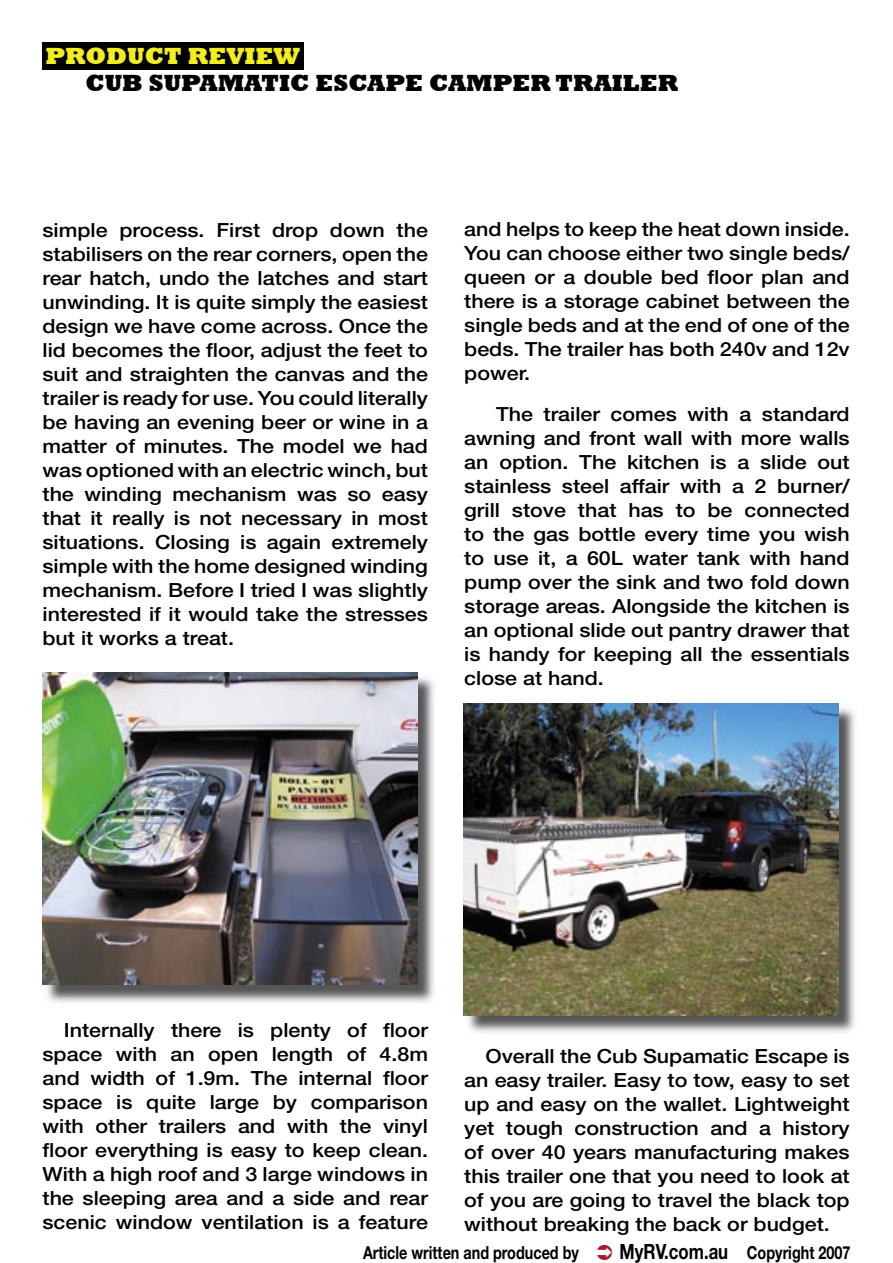
<style>
.page{position:relative;width:893px;height:1263px;background:#fff}
.page>*{position:absolute;margin:0;border:0;box-sizing:border-box;transform-origin:0 0}
.t1{font:800 24px "Rockwell";color:#000}
.t2{font:800 24px "Rockwell";color:#f2ed1c}
.t3{font:500 19.5px/24px "Helvetica Neue";color:#000;text-align:justify;scale:1.1 1}
.t4{font:700 18px "Helvetica Neue";color:#000;scale:.8 1}
.s1{font-size:21px}
</style>
<div class="page">
<img style="left:46px;top:673px;width:389px;height:330px">
<img style="left:43px;top:672px;width:374px;height:313px">
<div style="left:43px;top:43px;width:261px;height:27px;background:#000"></div>
<img style="left:464px;top:704px;width:392px;height:329px">
<img style="left:463px;top:703px;width:375px;height:312px">
<p class="t2" style="left:46px;top:42px;width:256px">PRODUCT REVIEW</p>
<p class="t1" style="left:86px;top:69px;width:594px">CUB SUPAMATIC ESCAPE CAMPER TRAILER</p>
<p class="t3" style="left:43px;top:217px;width:352px">simple process. First drop down the stabilisers on the rear corners, open the rear hatch, undo the latches and start unwinding. It is quite simply the easiest design we have come across. Once the lid becomes the floor, adjust the feet to suit and straighten the canvas and the trailer is ready for use. You could literally be having an evening beer or wine in a matter of minutes. The model we had was optioned with an electric winch, but the winding mechanism was so easy that it really is not necessary in most situations. Closing is again extremely simple with the home designed winding mechanism. Before I tried I was slightly interested if it would take the stresses but it works a treat.</p>
<p class="t3" style="left:464px;top:217px;width:352px">and helps to keep the heat down inside.<br>You can choose either two single beds/ queen or a double bed floor plan and there is a storage cabinet between the single beds and at the end of one of the beds. The trailer has both 240v and 12v power.</p>
<p class="t3" style="left:464px;top:402px;width:352px;text-indent:32px">The trailer comes with a standard awning and front wall with more walls an option. The kitchen is a slide out stainless steel affair with a 2 burner/ grill stove that has to be connected to the gas bottle every time you wish to use it, a 60L water tank with hand pump over the sink and two fold down storage areas. Alongside the kitchen is an optional slide out pantry drawer that is handy for keeping all the essentials close at hand.</p>
<p class="t3" style="left:43px;top:1018px;width:352px;text-indent:21px">Internally there is plenty of floor space with an open length of 4.8m and width of 1.9m. The internal floor space is quite large by comparison with other trailers and with the vinyl floor everything is easy to keep clean.<br>With a high roof and 3 large windows in the sleeping area and a side and rear scenic window ventilation is a feature</p>
<p class="t3" style="left:464px;top:1043px;width:352px;text-indent:21px">Overall the Cub Supamatic Escape is an easy trailer. Easy to tow, easy to set up and easy on the wallet. Lightweight yet tough construction and a history of over 40 years manufacturing makes this trailer one that you need to look at of you are going to travel the black top without breaking the back or budget.</p>
<p class="t4" style="left:363px;top:1241px;width:271px">Article written and produced by</p>
<p class="t4" style="left:620px;top:1241px;width:290px"><span class="s1">MyRV.com.au</span> Copyright 2007</p>
</div>
